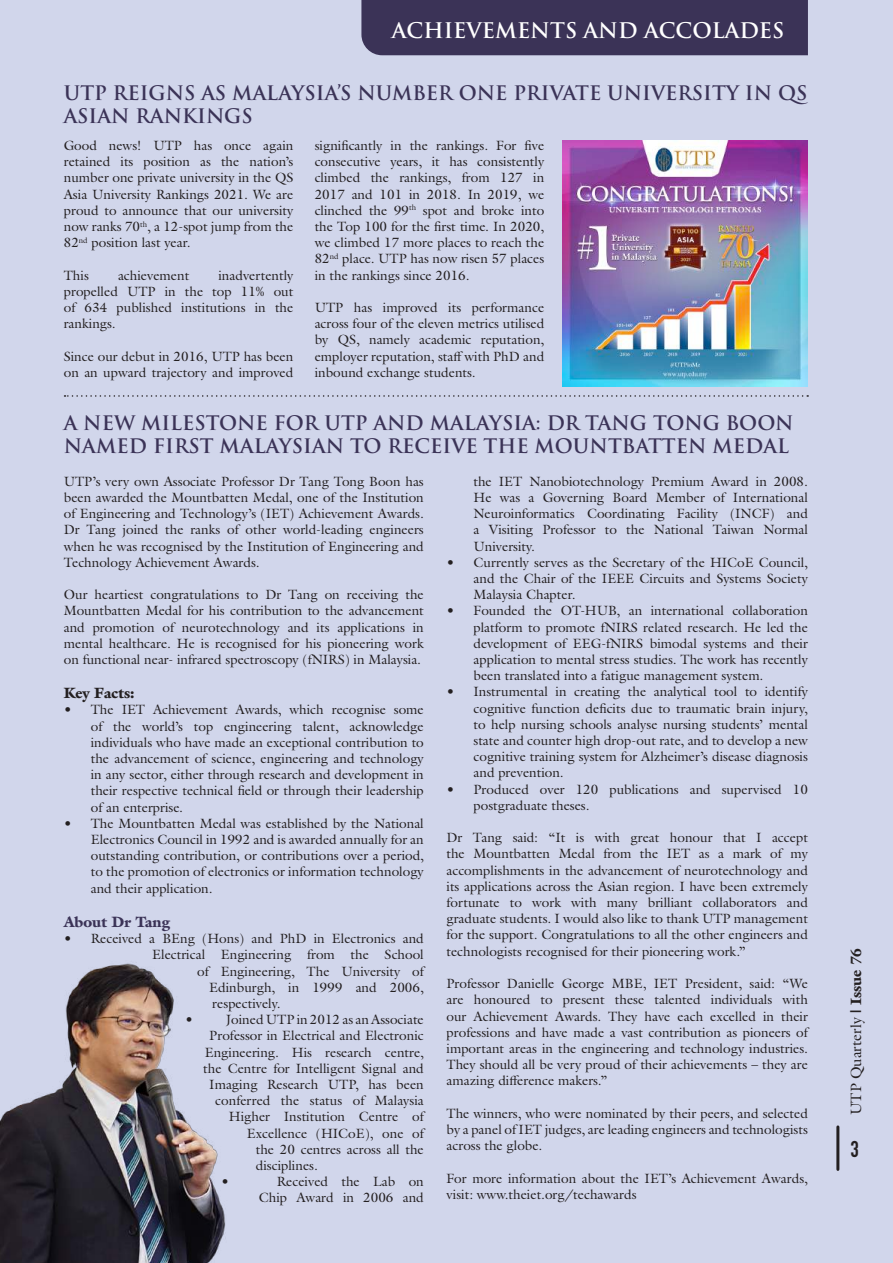
<style>
.page{position:relative;width:893px;height:1263px;background:#d1d6eb}
.page>*{position:absolute;margin:0;border:0;box-sizing:border-box;transform-origin:0 0}
.t1{font:700 22.5px "DIN Condensed";color:#231f20}
.t2{font:700 21px "Trajan Pro";color:#fff}
.t3{font:700 19.5px/23.4px "Trajan Pro";color:#3b3357}
.t4{font:15px "Galliard Pro";color:#231f20}
.t5{font:900 15px "Galliard Pro";color:#3b3357}
.t6{font:900 15px "Galliard Pro";color:#231f20}
.t7{font:13.5px/16.2px "Galliard Pro";color:#231f20;text-align:justify}
.s1{font-weight:900}
</style>
<div class="page">
<div style="left:361px;top:0;width:447px;height:55px;background:#3b3357"></div>
<img style="left:562px;top:140px;width:246px;height:246px">
<svg style="left:65px;top:395px;width:743px;height:2px"></svg>
<img style="left:0;top:963px;width:226px;height:300px">
<hr style="left:836px;top:1127px;width:3px;height:42px;background:#231f20">
<h2 class="t2" style="left:392px;top:17px;width:394px">ACHIEVEMENTS AND ACCOLADES</h2>
<h3 class="t3" style="left:64px;top:81px;width:746px">UTP REIGNS AS MALAYSIA’S NUMBER ONE PRIVATE UNIVERSITY IN QS<br>ASIAN RANKINGS</h3>
<p class="t7" style="left:64px;top:137px;width:231px">Good news! UTP has once again retained its position as the nation’s number one private university in the QS Asia University Rankings 2021. We are proud to announce that our university now ranks 70<sup>th</sup>, a 12-spot jump from the 82<sup>nd</sup> position last year.</p>
<p class="t7" style="left:64px;top:267px;width:27px">This</p>
<p class="t7" style="left:118px;top:267px;width:73px">achievement</p>
<p class="t7" style="left:64px;top:267px;width:231px;text-indent:155px">inadvertently propelled UTP in the top 11% out of 634 published institutions in the rankings.</p>
<p class="t7" style="left:64px;top:348px;width:231px">Since our debut in 2016, UTP has been on an upward trajectory and improved</p>
<p class="t7" style="left:315px;top:137px;width:231px">significantly in the rankings. For five consecutive years, it has consistently climbed the rankings, from 127 in 2017 and 101 in 2018. In 2019, we clinched the 99<sup>th</sup> spot and broke into the Top 100 for the first time. In 2020, we climbed 17 more places to reach the 82<sup>nd</sup> place. UTP has now risen 57 places in the rankings since 2016.</p>
<p class="t7" style="left:315px;top:299px;width:231px">UTP has improved its performance across four of the eleven metrics utilised by QS, namely academic reputation, employer reputation, staff with PhD and inbound exchange students.</p>
<h3 class="t3" style="left:64px;top:411px;width:731px">A NEW MILESTONE FOR UTP AND MALAYSIA: DR TANG TONG BOON<br>NAMED FIRST MALAYSIAN TO RECEIVE THE MOUNTBATTEN MEDAL</h3>
<p class="t7" style="left:64px;top:473px;width:362px">UTP’s very own Associate Professor Dr Tang Tong Boon has been awarded the Mountbatten Medal, one of the Institution of Engineering and Technology’s (IET) Achievement Awards.<br>Dr Tang joined the ranks of other world-leading engineers when he was recognised by the Institution of Engineering and Technology Achievement Awards.</p>
<p class="t7" style="left:64px;top:586px;width:362px">Our heartiest congratulations to Dr Tang on receiving the Mountbatten Medal for his contribution to the advancement and promotion of neurotechnology and its applications in mental healthcare. He is recognised for his pioneering work on functional near- infrared spectroscopy (fNIRS) in Malaysia.</p>
<p class="t6" style="left:64px;top:683px;width:72px">Key Facts:</p>
<p class="t7" style="left:91px;top:701px;width:335px;text-indent:-27px">• The IET Achievement Awards, which recognise some of the world’s top engineering talent, acknowledge individuals who have made an exceptional contribution to the advancement of science, engineering and technology in any sector, either through research and development in their respective technical field or through their leadership of an enterprise.</p>
<p class="t7" style="left:91px;top:815px;width:335px;text-indent:-27px">• The Mountbatten Medal was established by the National Electronics Council in 1992 and is awarded annually for an outstanding contribution, or contributions over a period, to the promotion of electronics or information technology and their application.</p>
<p class="t5" style="left:64px;top:912px;width:108px">About Dr Tang</p>
<p class="t7" style="left:64px;top:930px;width:361px">• Received a BEng (Hons) and PhD in Electronics and</p>
<p class="t7" style="left:152px;top:946px;width:273px">Electrical Engineering from the School</p>
<p class="t7" style="left:197px;top:962px;width:228px">of Engineering, The University of</p>
<p class="t7" style="left:209px;top:979px;width:216px">Edinburgh, in 1999 and 2006,</p>
<p class="t7" style="left:212px;top:995px;width:70px">respectively.</p>
<p class="t7" style="left:185px;top:1011px;width:10px">•</p>
<p class="t7" style="left:226px;top:1011px;width:200px">Joined UTP in 2012 as an Associate</p>
<p class="t7" style="left:209px;top:1027px;width:216px">Professor in Electrical and Electronic</p>
<p class="t7" style="left:205px;top:1043px;width:220px">Engineering. His research centre,</p>
<p class="t7" style="left:203px;top:1060px;width:222px">the Centre for Intelligent Signal and</p>
<p class="t7" style="left:209px;top:1076px;width:216px">Imaging Research UTP, has been</p>
<p class="t7" style="left:215px;top:1092px;width:210px">conferred the status of Malaysia</p>
<p class="t7" style="left:229px;top:1108px;width:196px">Higher Institution Centre of</p>
<p class="t7" style="left:247px;top:1124px;width:178px">Excellence (HICoE), one of</p>
<p class="t7" style="left:256px;top:1141px;width:170px">the 20 centres across all the</p>
<p class="t7" style="left:256px;top:1157px;width:63px">disciplines.</p>
<p class="t7" style="left:221px;top:1173px;width:10px">•</p>
<p class="t7" style="left:259px;top:1173px;width:167px;text-align:right">Received the Lab on<br>Chip Award in 2006 and</p>
<p class="t7" style="left:473px;top:473px;width:336px">the IET Nanobiotechnology Premium Award in 2008.<br>He was a Governing Board Member of International Neuroinformatics Coordinating Facility (INCF) and a Visiting Professor to the National Taiwan Normal University.</p>
<p class="t7" style="left:473px;top:554px;width:336px;text-indent:-27px">• Currently serves as the Secretary of the HICoE Council, and the Chair of the IEEE Circuits and Systems Society Malaysia Chapter.</p>
<p class="t7" style="left:473px;top:602px;width:336px;text-indent:-27px">• Founded the OT-HUB, an international collaboration platform to promote fNIRS related research. He led the development of EEG-fNIRS bimodal systems and their application to mental stress studies. The work has recently been translated into a fatigue management system.</p>
<p class="t7" style="left:473px;top:683px;width:336px;text-indent:-27px">• Instrumental in creating the analytical tool to identify cognitive function deficits due to traumatic brain injury, to help nursing schools analyse nursing students’ mental state and counter high drop-out rate, and to develop a new cognitive training system for Alzheimer’s disease diagnosis and prevention.</p>
<p class="t7" style="left:473px;top:781px;width:336px;text-indent:-27px">• Produced over 120 publications and supervised 10 postgraduate theses.</p>
<p class="t7" style="left:446px;top:829px;width:363px">Dr Tang said: “It is with great honour that I accept the Mountbatten Medal from the IET as a mark of my accomplishments in the advancement of neurotechnology and its applications across the Asian region. I have been extremely fortunate to work with many brilliant collaborators and graduate students. I would also like to thank UTP management for the support. Congratulations to all the other engineers and technologists recognised for their pioneering work.”</p>
<p class="t7" style="left:446px;top:975px;width:363px">Professor Danielle George MBE, IET President, said: “We are honoured to present these talented individuals with our Achievement Awards. They have each excelled in their professions and have made a vast contribution as pioneers of important areas in the engineering and technology industries.<br>They should all be very proud of their achievements – they are amazing difference makers.”</p>
<p class="t7" style="left:446px;top:1105px;width:363px">The winners, who were nominated by their peers, and selected by a panel of IET judges, are leading engineers and technologists across the globe.</p>
<p class="t7" style="left:446px;top:1169px;width:363px">For more information about the IET’s Achievement Awards, visit: www.theiet.org/techawards</p>
<p class="t4" style="left:846px;top:1115px;width:169px;rotate:-90deg">UTP Quarterly <span class="s1">| Issue 76</span></p>
<h1 class="t1" style="left:850px;top:1134px;width:10px">3</h1>
</div>
